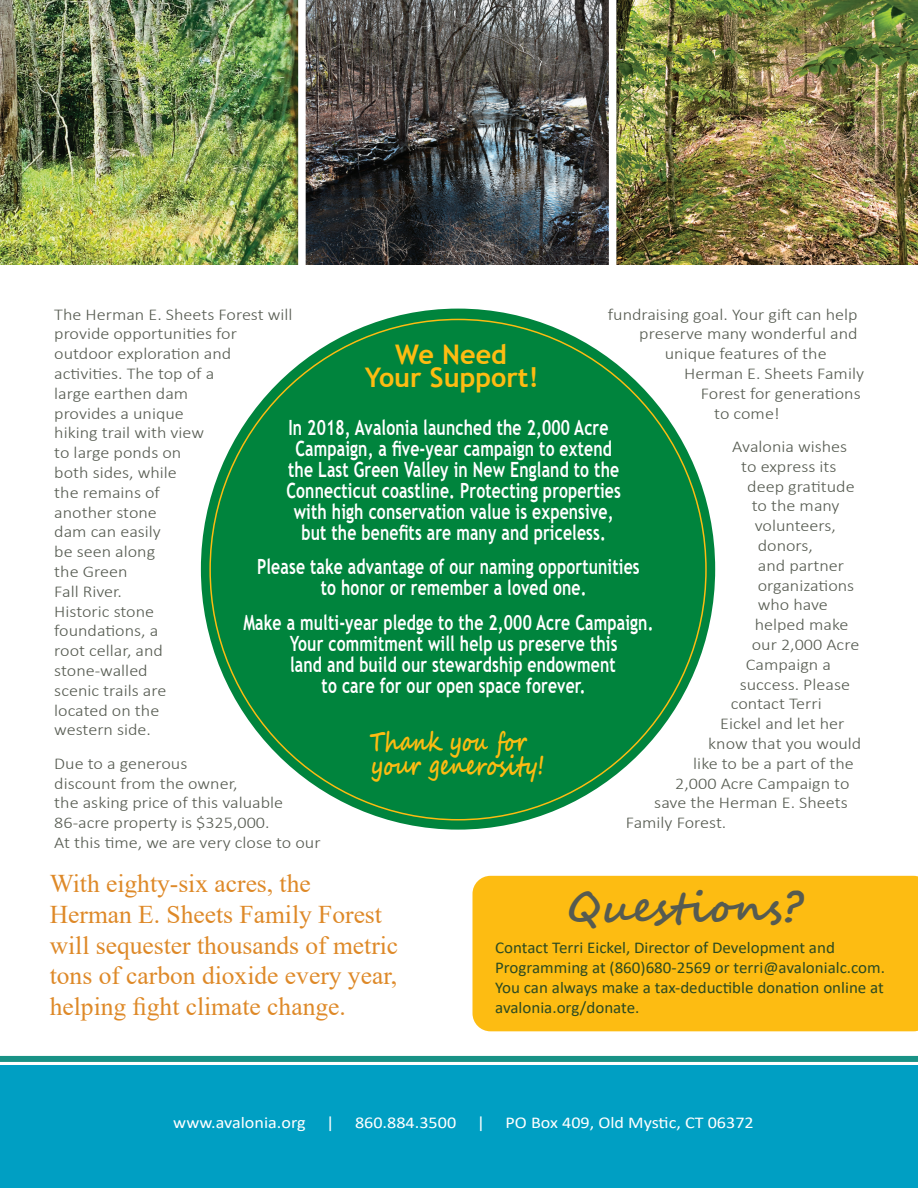
<style>
.page{position:relative;width:918px;height:1188px;background:#fff}
.page>*{position:absolute;margin:0;border:0;box-sizing:border-box;transform-origin:0 0}
.t1{font:700 42px "Segoe Script";color:#565b51}
.t2{font:700 27px/24px "Segoe Script";color:#fdbc12;scale:.75 1}
.t3{font:700 27px/22.5px "Trebuchet MS";color:#fdbc12;text-align:center}
.t4{font:25.5px/30.6px "Times New Roman";color:#de8928}
.t5{font:700 21px/21px "Trebuchet MS";letter-spacing:.01em;color:#fff;text-align:center;scale:.75 1}
.t6{font:300 16.5px/19.8px "Calibri";color:#565b51;scale:1.1 1}
.t7{font:16.5px/19.8px "Calibri";color:#2d4b21}
.t8{font:16.5px "Calibri";color:#fff;scale:1.1 1}
</style>
<div class="page">
<div style="left:472px;top:876px;width:446px;height:155px;background:#fdbc12"></div>
<img style="left:0;top:0;width:298px;height:264px">
<img style="left:306px;top:0;width:303px;height:264px">
<div style="left:197px;top:305px;width:522px;height:528px;background:#00843d;border-radius:50%"></div>
<div style="left:0;top:1056px;width:918px;height:6px;background:#199286"></div>
<img style="left:616px;top:0;width:302px;height:264px">
<div style="left:0;top:1065px;width:918px;height:123px;background:#009fc3"></div>
<p class="t6" style="left:608px;top:304px;width:229px">fundraising goal. Your gift can help</p>
<p class="t6" style="left:639px;top:324px;width:200px">preserve many wonderful and</p>
<p class="t6" style="left:665px;top:344px;width:149px">unique features of the</p>
<p class="t6" style="left:684px;top:364px;width:165px">Herman E. Sheets Family</p>
<p class="t6" style="left:701px;top:383px;width:147px">Forest for generations</p>
<p class="t6" style="left:714px;top:403px;width:61px">to come!</p>
<p class="t6" style="left:732px;top:436px;width:106px">Avalonia wishes</p>
<p class="t6" style="left:741px;top:456px;width:88px">to express its</p>
<p class="t6" style="left:747px;top:476px;width:99px">deep gratitude</p>
<p class="t6" style="left:752px;top:496px;width:81px">to the many</p>
<p class="t6" style="left:755px;top:516px;width:75px">volunteers,</p>
<p class="t6" style="left:758px;top:535px;width:52px">donors,</p>
<p class="t6" style="left:758px;top:555px;width:80px">and partner</p>
<p class="t6" style="left:758px;top:575px;width:89px">organizations</p>
<p class="t6" style="left:758px;top:595px;width:65px">who have</p>
<p class="t6" style="left:755px;top:615px;width:87px">helped make</p>
<p class="t6" style="left:752px;top:634px;width:99px">our 2,000 Acre</p>
<p class="t6" style="left:746px;top:654px;width:79px">Campaign a</p>
<p class="t6" style="left:740px;top:674px;width:102px">success. Please</p>
<p class="t6" style="left:731px;top:694px;width:84px">contact Terri</p>
<p class="t6" style="left:720px;top:714px;width:114px">Eickel and let her</p>
<p class="t6" style="left:708px;top:733px;width:141px">know that you would</p>
<p class="t6" style="left:693px;top:753px;width:148px">like to be a part of the</p>
<p class="t6" style="left:675px;top:773px;width:160px">2,000 Acre Campaign to</p>
<p class="t6" style="left:654px;top:793px;width:177px">save the Herman E. Sheets</p>
<p class="t6" style="left:626px;top:813px;width:93px">Family Forest.</p>
<p class="t6" style="left:54px;top:304px;width:218px">The Herman E. Sheets Forest will provide opportunities for outdoor exploration and activities. The top of a<br>large earthen dam<br>provides a unique<br>hiking trail with view<br>to large ponds on<br>both sides, while<br>the remains of<br>another stone<br>dam can easily<br>be seen along<br>the Green<br>Fall River.<br>Historic stone<br>foundations, a<br>root cellar, and<br>stone-walled<br>scenic trails are<br>located on the<br>western side.</p>
<p class="t6" style="left:54px;top:753px;width:244px">Due to a generous<br>discount from the owner,<br>the asking price of this valuable<br>86-acre property is $325,000.<br>At this time, we are very close to our</p>
<h2 class="t3" style="left:365px;top:344px;width:175px">We Need<br>Your Support!</h2>
<p class="t5" style="left:286px;top:417px;width:448px">In 2018, Avalonia launched the 2,000 Acre Campaign, a five-year campaign to extend the Last Green Valley in New England to the Connecticut coastline. Protecting properties with high conservation value is expensive, but the benefits are many and priceless.</p>
<p class="t5" style="left:257px;top:556px;width:512px">Please take advantage of our naming opportunities to honor or remember a loved one.</p>
<p class="t5" style="left:243px;top:612px;width:548px">Make a multi-year pledge to the 2,000 Acre Campaign.<br>Your commitment will help us preserve this<br>land and build our stewardship endowment<br>to care for our open space forever.</p>
<h2 class="t2" style="left:370px;top:730px;width:234px">Thank you for your generosity!</h2>
<h3 class="t4" style="left:50px;top:868px;width:350px">With eighty-six acres, the<br>Herman E. Sheets Family Forest will sequester thousands of metric tons of carbon dioxide every year, helping fight climate change.</h3>
<h1 class="t1" style="left:567px;top:873px;width:238px">Questions?</h1>
<p class="t7" style="left:495px;top:938px;width:391px">Contact Terri Eickel, Director of Development and Programming at (860)680-2569 or terri@avalonialc.com.<br>You can always make a tax-deductible donation online at avalonia.org/donate.</p>
<p class="t8" style="left:173px;top:1111px;width:529px">www.avalonia.org | 860.884.3500 | PO Box 409, Old Mystic, CT 06372</p>
</div>
